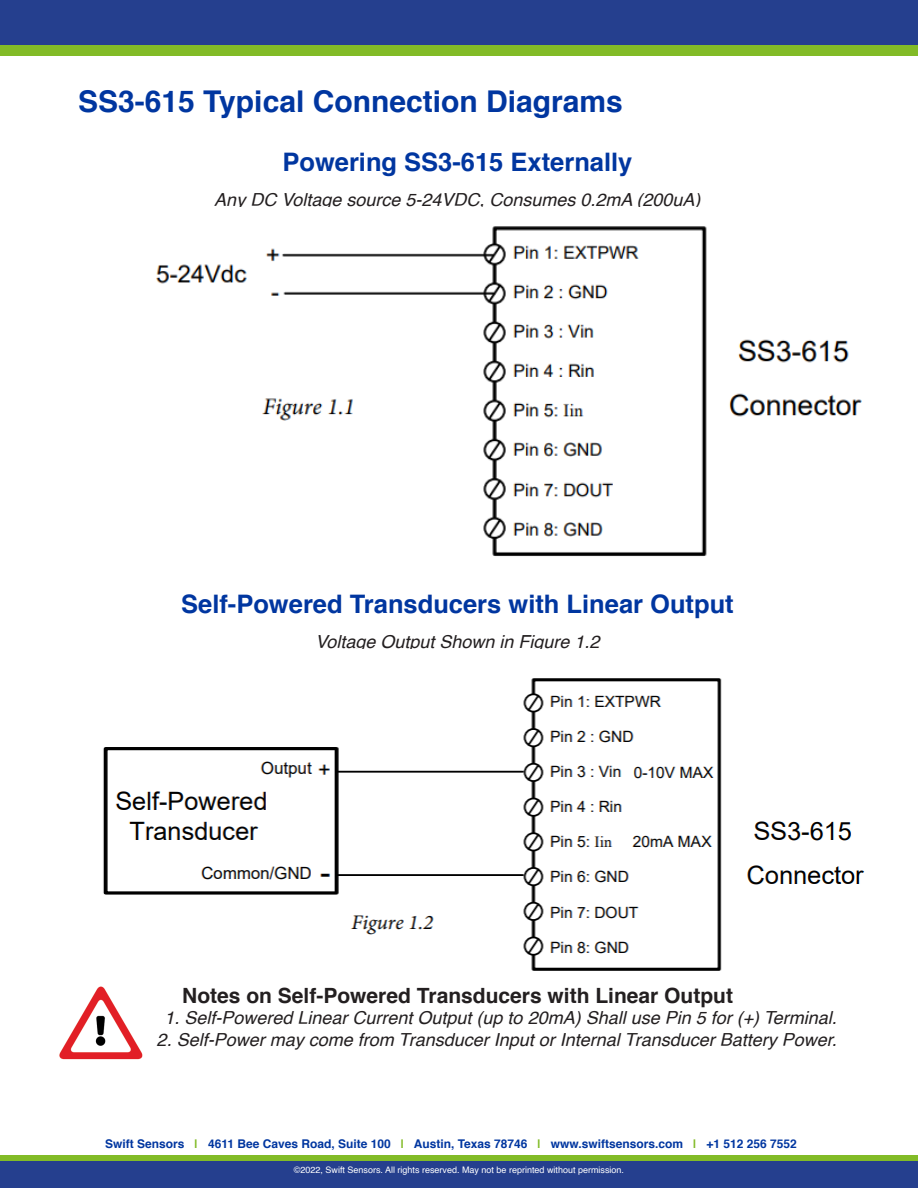
<style>
.page{position:relative;width:918px;height:1188px;background:#fff}
.page>*{position:absolute;margin:0;border:0;box-sizing:border-box;transform-origin:0 0}
.Title_Header{font:700 30px "Helvetica";color:#0036a0}
.Title_Header-2{font:700 25.5px "Helvetica";color:#0036a0}
.Title_Header-3{font:700 21px "Helvetica";color:#231f20}
.Title_Header-4{font:italic 18px "Helvetica";color:#231f20}
.Table_Title{font:700 12px "Helvetica";color:#0036a0}
.Table_Title-2{font:9px "Helvetica";color:#fff}
.s1{color:#82bb27}
</style>
<div class="page">
<div style="left:0;top:0;width:918px;height:56px;background:#82bb27"></div>
<div style="left:0;top:0;width:918px;height:44px;background:#253f8e"></div>
<div style="left:0;top:1155px;width:918px;height:33px;background:#82bb27"></div>
<div style="left:0;top:1161px;width:918px;height:27px;background:#253f8e"></div>
<img style="left:156px;top:226px;width:706px;height:331px">
<img style="left:103px;top:678px;width:762px;height:293px">
<img style="left:60px;top:986px;width:83px;height:73px">
<p class="Title_Header" style="left:78px;top:77px;width:546px">SS3-615 Typical Connection Diagrams</p>
<p class="Title_Header-2" style="left:282px;top:142px;width:352px">Powering SS3-615 Externally</p>
<p class="Title_Header-4" style="left:214px;top:185px;width:488px">Any DC Voltage source 5-24VDC, Consumes 0.2mA (200uA)</p>
<p class="Title_Header-2" style="left:181px;top:584px;width:554px">Self-Powered Transducers with Linear Output</p>
<p class="Title_Header-4" style="left:315px;top:627px;width:286px">Voltage Output Shown in Figure 1.2</p>
<p class="Title_Header-3" style="left:182px;top:979px;width:552px">Notes on Self-Powered Transducers with Linear Output</p>
<p class="Title_Header-4" style="left:165px;top:1004px;width:674px">1. Self-Powered Linear Current Output (up to 20mA) Shall use Pin 5 for (+) Terminal.</p>
<p class="Title_Header-4" style="left:157px;top:1025px;width:682px">2. Self-Power may come from Transducer Input or Internal Transducer Battery Power.</p>
<p class="Table_Title" style="left:105px;top:1134px;width:693px">Swift Sensors <span class="s1">|</span> 4611 Bee Caves Road, Suite 100 <span class="s1">|</span> Austin, Texas 78746 <span class="s1">|</span> www.swiftsensors.com <span class="s1">|</span> +1 512 256 7552</p>
<p class="Table_Title-2" style="left:294px;top:1163px;width:332px">©2022, Swift Sensors. All rights reserved. May not be reprinted without permission.</p>
</div>
